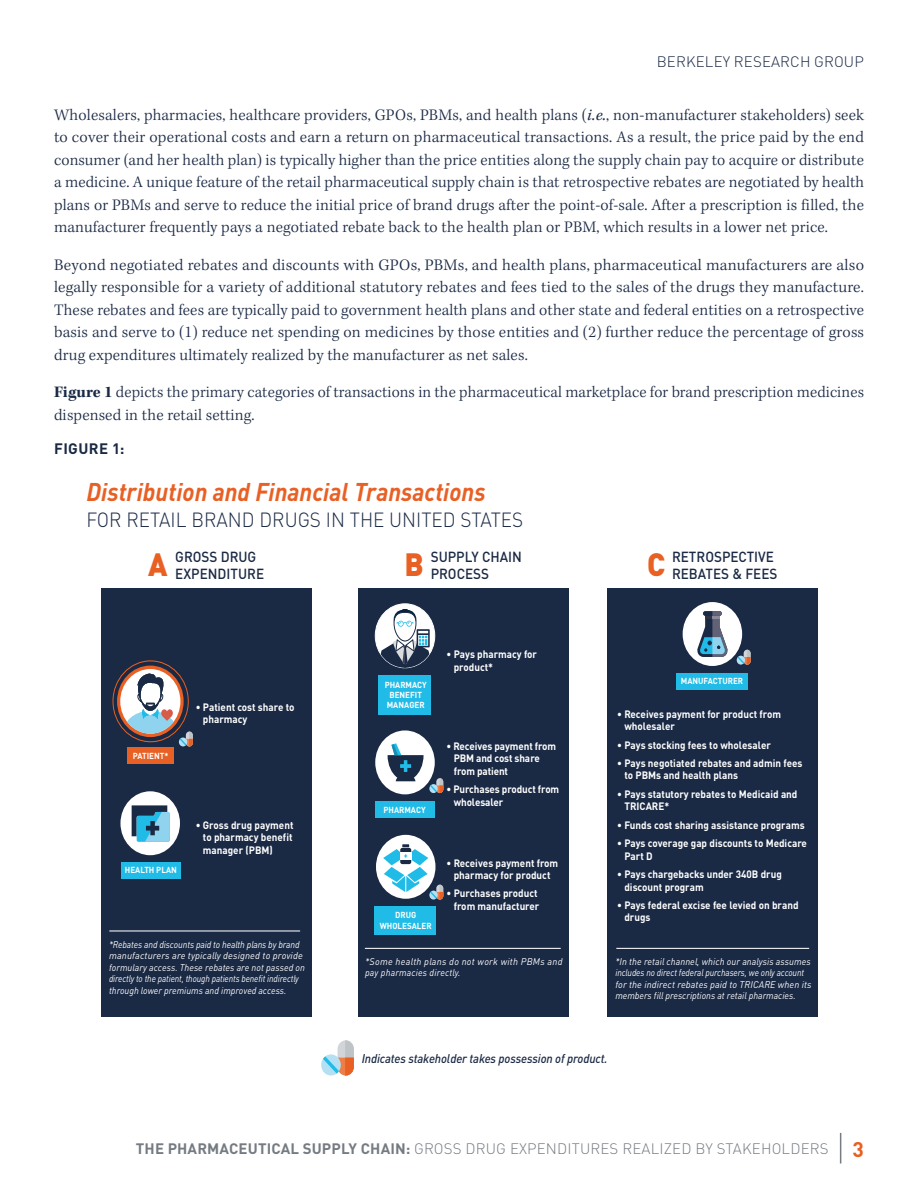
<style>
.page{position:relative;width:918px;height:1188px;background:#fff}
.page>*{position:absolute;margin:0;border:0;box-sizing:border-box;transform-origin:0 0}
.t1{font:italic 700 25.35px "DINOT";color:#e86024;scale:.93 1}
.t2{font:700 21px "DINOT";color:#e95f22}
.t3{font:300 20.25px "DINOT";color:#1a2944;scale:.93 1}
.t4{font:300 16.5px/22.5px "Kepler Std";letter-spacing:.005em;color:#1a2944;text-align:justify}
.t5{font:300 15px "DINOT";letter-spacing:.01em;color:#757b82}
.t6{font:300 15px "DINOT";letter-spacing:.01em;color:#1a2944}
.t7{font:700 15px "DINOT";letter-spacing:.03em;color:#1a2944}
.t8{font:500 14.55px/17.4px "DINOT";color:#1a2944;scale:.93 1}
.t9{font:italic 500 12.6px "DINOT";letter-spacing:-.01em;color:#1a2944;scale:.93 1}
.t10{font:700 10.65px/12.6px "DINOT";color:#fff;scale:.93 1}
.t11{font:italic 9.6px/11.6px "DINOT";color:#fff;scale:.91 1}
.t12{font:italic 9.6px/11.6px "DINOT";color:#fff;scale:.94 1}
.t13{font:italic 9.6px/11.6px "DINOT";letter-spacing:.03em;color:#fff;scale:.96 1}
.t14{font:700 8.7px/10.4px "DINOT";color:#fff;text-align:center;scale:.93 1}
.s1{font-weight:400;font-style:italic}
.s2{font-weight:700}
.s3{font-weight:900;font-size:31.8px;color:#e86024}
</style>
<div class="page">
<hr style="left:840px;top:1133px;width:1px;height:31px;background:#757b82">
<div style="left:101px;top:589px;width:210px;height:428px;background:#1a2944"></div>
<div style="left:358px;top:589px;width:210px;height:428px;background:#1a2944"></div>
<div style="left:607px;top:589px;width:211px;height:428px;background:#1a2944"></div>
<div style="left:127px;top:748px;width:47px;height:16px;background:#e86024"></div>
<div style="left:683px;top:602px;width:59px;height:64px;background:#fff;border-radius:50%"></div>
<div style="left:677px;top:673px;width:71px;height:17px;background:#20bce7"></div>
<div style="left:121px;top:862px;width:60px;height:17px;background:#20bce7"></div>
<div style="left:120px;top:791px;width:60px;height:64px;background:#fff;border-radius:50%"></div>
<svg style="left:132px;top:805px;width:38px;height:37px"></svg>
<div style="left:376px;top:835px;width:59px;height:64px;background:#fff;border-radius:50%"></div>
<div style="left:374px;top:907px;width:61px;height:28px;background:#20bce7"></div>
<div style="left:375px;top:604px;width:60px;height:64px;background:#fff;border-radius:50%"></div>
<div style="left:375px;top:603px;width:60px;height:65px;border:1px solid #fff;border-radius:50%"></div>
<svg style="left:394px;top:610px;width:22px;height:19px"></svg>
<svg style="left:402px;top:609px;width:6px;height:3px"></svg>
<div style="left:394px;top:612px;width:22px;height:29px;background:#fff;border-radius:11px"></div>
<div style="left:394px;top:612px;width:22px;height:29px;border:1px solid #1a2944;border-radius:11px"></div>
<svg style="left:378px;top:621px;width:54px;height:47px"></svg>
<div style="left:379px;top:675px;width:52px;height:39px;background:#20bce7"></div>
<div style="left:375px;top:730px;width:60px;height:64px;background:#fff;border-radius:50%"></div>
<svg style="left:388px;top:743px;width:36px;height:38px"></svg>
<div style="left:375px;top:801px;width:60px;height:17px;background:#20bce7"></div>
<hr style="left:109px;top:931px;width:191px;height:1px;background:#fff">
<hr style="left:616px;top:948px;width:193px;height:1px;background:#fff">
<hr style="left:365px;top:948px;width:196px;height:1px;background:#fff">
<svg style="left:697px;top:611px;width:31px;height:46px"></svg>
<svg style="left:117px;top:666px;width:76px;height:80px"></svg>
<svg style="left:430px;top:778px;width:13px;height:15px"></svg>
<svg style="left:383px;top:844px;width:60px;height:56px"></svg>
<svg style="left:737px;top:650px;width:14px;height:15px"></svg>
<svg style="left:321px;top:1054px;width:20px;height:22px"></svg>
<svg style="left:323px;top:1040px;width:31px;height:36px"></svg>
<p class="t6" style="left:657px;top:52px;width:209px">BERKELEY RESEARCH GROUP</p>
<p class="t4" style="left:54px;top:104px;width:812px">Wholesalers, pharmacies, healthcare providers, GPOs, PBMs, and health plans (<span class="s1">i.e.</span>, non-manufacturer stakeholders) seek to cover their operational costs and earn a return on pharmaceutical transactions. As a result, the price paid by the end consumer (and her health plan) is typically higher than the price entities along the supply chain pay to acquire or distribute a medicine. A unique feature of the retail pharmaceutical supply chain is that retrospective rebates are negotiated by health plans or PBMs and serve to reduce the initial price of brand drugs after the point-of-sale. After a prescription is filled, the manufacturer frequently pays a negotiated rebate back to the health plan or PBM, which results in a lower net price.</p>
<p class="t4" style="left:54px;top:254px;width:812px">Beyond negotiated rebates and discounts with GPOs, PBMs, and health plans, pharmaceutical manufacturers are also legally responsible for a variety of additional statutory rebates and fees tied to the sales of the drugs they manufacture.<br>These rebates and fees are typically paid to government health plans and other state and federal entities on a retrospective basis and serve to (1) reduce net spending on medicines by those entities and (2) further reduce the percentage of gross drug expenditures ultimately realized by the manufacturer as net sales.</p>
<p class="t4" style="left:54px;top:381px;width:811px"><span class="s2">Figure 1</span> depicts the primary categories of transactions in the pharmaceutical marketplace for brand prescription medicines dispensed in the retail setting.</p>
<p class="t7" style="left:54px;top:439px;width:72px">FIGURE 1:</p>
<h1 class="t1" style="left:86px;top:475px;width:431px">Distribution and Financial Transactions</h1>
<p class="t3" style="left:86px;top:507px;width:471px">FOR RETAIL BRAND DRUGS IN THE UNITED STATES</p>
<p class="t8" style="left:175px;top:547px;width:97px;text-indent:-27px"><span class="s3">A</span> GROSS DRUG<br>EXPENDITURE</p>
<p class="t8" style="left:404px;top:547px;width:128px;text-align:center"><span class="s3">B</span> SUPPLY CHAIN<br>PROCESS</p>
<p class="t8" style="left:647px;top:547px;width:142px;text-align:right"><span class="s3">C</span> RETROSPECTIVE<br>REBATES &amp; FEES</p>
<p class="t14" style="left:133px;top:750px;width:40px">PATIENT*</p>
<p class="t10" style="left:203px;top:700px;width:100px;text-indent:-7px">• Patient cost share to pharmacy</p>
<p class="t14" style="left:125px;top:865px;width:57px">HEALTH PLAN</p>
<p class="t10" style="left:203px;top:818px;width:99px;text-align:justify;text-indent:-7px">• Gross drug payment to pharmacy benefit manager (PBM)</p>
<p class="t11" style="left:109px;top:938px;width:217px">*Rebates and discounts paid to health plans by brand manufacturers are typically designed to provide formulary access. These rebates are not passed on directly to the patient, though patients benefit indirectly through lower premiums and improved access.</p>
<p class="t14" style="left:385px;top:679px;width:47px">PHARMACY<br>BENEFIT<br>MANAGER</p>
<p class="t14" style="left:384px;top:804px;width:47px">PHARMACY</p>
<p class="t10" style="left:454px;top:648px;width:91px;text-indent:-7px">• Pays pharmacy for product*</p>
<p class="t10" style="left:454px;top:739px;width:112px;text-indent:-7px">• Receives payment from<br>PBM and cost share from patient</p>
<p class="t10" style="left:454px;top:783px;width:115px;text-indent:-7px">• Purchases product from wholesaler</p>
<p class="t14" style="left:380px;top:910px;width:57px">DRUG<br>WHOLESALER</p>
<p class="t10" style="left:447px;top:856px;width:122px;text-align:center">• Receives payment from pharmacy for product</p>
<p class="t10" style="left:447px;top:887px;width:101px;text-align:right">• Purchases product from manufacturer</p>
<p class="t13" style="left:365px;top:955px;width:207px">*Some health plans do not work with PBMs and pay pharmacies directly.</p>
<p class="t14" style="left:681px;top:676px;width:69px">MANUFACTURER</p>
<p class="t10" style="left:624px;top:707px;width:170px;text-indent:-7px">• Receives payment for product from wholesaler</p>
<p class="t10" style="left:617px;top:738px;width:167px">• Pays stocking fees to wholesaler</p>
<p class="t10" style="left:624px;top:756px;width:193px;text-indent:-7px">• Pays negotiated rebates and admin fees to PBMs and health plans</p>
<p class="t10" style="left:624px;top:787px;width:188px;text-indent:-7px">• Pays statutory rebates to Medicaid and<br>TRICARE*</p>
<p class="t10" style="left:617px;top:818px;width:203px">• Funds cost sharing assistance programs</p>
<p class="t10" style="left:624px;top:837px;width:198px;text-indent:-7px">• Pays coverage gap discounts to Medicare<br>Part D</p>
<p class="t10" style="left:624px;top:867px;width:171px;text-indent:-7px">• Pays chargebacks under 340B drug discount program</p>
<p class="t10" style="left:624px;top:898px;width:189px;text-indent:-7px">• Pays federal excise fee levied on brand drugs</p>
<p class="t12" style="left:615px;top:955px;width:210px">*In the retail channel, which our analysis assumes includes no direct federal purchasers, we only account for the indirect rebates paid to TRICARE when its members fill prescriptions at retail pharmacies.</p>
<p class="t9" style="left:362px;top:1051px;width:266px">Indicates stakeholder takes possession of product.</p>
<p class="t5" style="left:136px;top:1140px;width:694px"><span class="s2">THE PHARMACEUTICAL SUPPLY CHAIN:</span> GROSS DRUG EXPENDITURES REALIZED BY STAKEHOLDERS</p>
<p class="t2" style="left:853px;top:1135px;width:13px">3</p>
</div>
